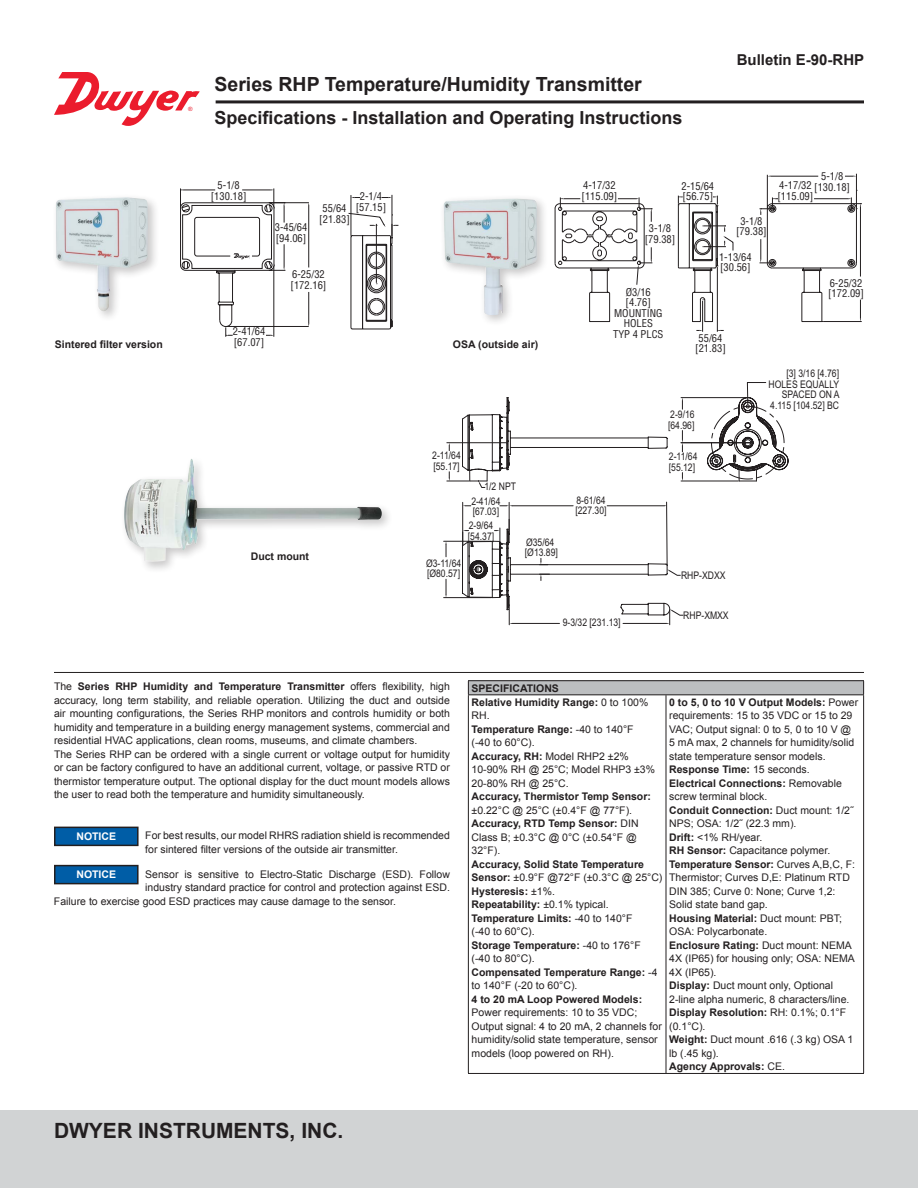
<style>
.page{position:relative;width:918px;height:1188px;background:#fff}
.page>*{position:absolute;margin:0;border:0;box-sizing:border-box;transform-origin:0 0}
.t1{font:700 21px "Arial";color:#231f20}
.t2{font:700 19.5px "Arial";color:#231f20}
.t3{font:700 18px "Arial";color:#231f20}
.t4{font:700 15px "Arial";color:#231f20}
.t5{font:10.5px/13.5px "Arial";color:#231f20}
.t6{font:700 10.5px/13.5px "Arial";color:#231f20}
.t7{font:condensed 10.5px/10.5px "Helvetica";color:#231f20}
.t8{font:10.5px/10.5px "Arial Narrow";color:#231f20}
.t9{font:700 10.5px "Arial";color:#fff}
.s1{font-weight:700}
.s2{font-weight:400}
</style>
<div class="page">
<div style="left:0;top:1111px;width:918px;height:77px;background:#d1d3d4"></div>
<hr style="left:216px;top:100px;width:648px;height:3px;background:#231f20">
<hr style="left:54px;top:672px;width:810px;height:1px;background:#231f20">
<div style="left:468px;top:681px;width:396px;height:14px;background:#bcbec0"></div>
<hr style="left:666px;top:695px;width:1px;height:378px;background:#231f20">
<hr style="left:863px;top:695px;width:1px;height:378px;background:#231f20">
<hr style="left:468px;top:695px;width:1px;height:378px;background:#231f20">
<hr style="left:468px;top:1073px;width:198px;height:1px;background:#231f20">
<hr style="left:666px;top:1073px;width:198px;height:1px;background:#231f20">
<hr style="left:468px;top:680px;width:198px;height:1px;background:#231f20">
<svg style="left:468px;top:681px;width:1px;height:13px"></svg>
<hr style="left:666px;top:680px;width:198px;height:1px;background:#231f20">
<svg style="left:863px;top:681px;width:1px;height:13px"></svg>
<hr style="left:468px;top:694px;width:198px;height:1px;background:#231f20">
<hr style="left:666px;top:694px;width:198px;height:1px;background:#231f20">
<div style="left:439px;top:194px;width:110px;height:133px;background:#231f20;opacity:.25"></div>
<img style="left:443px;top:198px;width:94px;height:117px">
<svg style="left:555px;top:173px;width:307px;height:159px"></svg>
<div style="left:52px;top:193px;width:108px;height:130px;background:#231f20;opacity:.25"></div>
<img style="left:56px;top:197px;width:92px;height:114px">
<svg style="left:180px;top:188px;width:218px;height:149px"></svg>
<div style="left:55px;top:827px;width:83px;height:18px;background:#005da6"></div>
<div style="left:54px;top:827px;width:85px;height:19px;border:2px solid #231f20"></div>
<hr style="left:444px;top:541px;width:47px;height:1px;background:#231f20">
<hr style="left:444px;top:597px;width:47px;height:1px;background:#231f20">
<svg style="left:445px;top:382px;width:344px;height:244px"></svg>
<img style="left:124px;top:459px;width:258px;height:103px">
<div style="left:55px;top:866px;width:83px;height:18px;background:#005da6"></div>
<div style="left:54px;top:865px;width:85px;height:19px;border:2px solid #231f20"></div>
<svg style="left:54px;top:72px;width:146px;height:54px"></svg>
<p class="t6" style="left:55px;top:338px;width:109px">Sintered filter version</p>
<h2 class="t2" style="left:215px;top:71px;width:429px">Series RHP Temperature/Humidity Transmitter</h2>
<h3 class="t3" style="left:215px;top:105px;width:470px">Specifications - Installation and Operating Instructions</h3>
<p class="t7" style="left:211px;top:180px;width:37px;text-align:center">5-1/8 [130.18]</p>
<p class="t7" style="left:275px;top:222px;width:34px">3-45/64 [94.06]</p>
<p class="t7" style="left:323px;top:191px;width:65px;text-indent:37px">2-1/4<br>55/64 [57.15]</p>
<p class="t7" style="left:319px;top:214px;width:32px">[21.83]</p>
<p class="t7" style="left:582px;top:180px;width:37px">4-17/32 [115.09]</p>
<p class="t7" style="left:682px;top:181px;width:34px">2-15/64 [56.75]</p>
<p class="t7" style="left:645px;top:223px;width:32px;text-align:center">3-1/8 [79.38]</p>
<h3 class="t4" style="left:737px;top:50px;width:129px">Bulletin E-90-RHP</h3>
<p class="t7" style="left:736px;top:215px;width:32px;text-align:center">3-1/8 [79.38]</p>
<p class="t7" style="left:779px;top:171px;width:72px;text-indent:42px">5-1/8<br>4-17/32 [130.18]</p>
<p class="t7" style="left:778px;top:191px;width:37px">[115.09]</p>
<p class="t7" style="left:233px;top:326px;width:34px">2-41/64 [67.07]</p>
<p class="t7" style="left:291px;top:269px;width:37px">6-25/32 [172.16]</p>
<p class="t6" style="left:251px;top:550px;width:60px">Duct mount</p>
<p class="t7" style="left:719px;top:252px;width:34px">1-13/64 [30.56]</p>
<p class="t7" style="left:613px;top:286px;width:52px;text-align:center">Ø3/16 [4.76]<br>MOUNTING<br>HOLES<br>TYP 4 PLCS</p>
<p class="t7" style="left:699px;top:332px;width:25px">55/64</p>
<p class="t6" style="left:453px;top:338px;width:87px">OSA (outside air)</p>
<p class="t7" style="left:695px;top:343px;width:32px">[21.83]</p>
<p class="t8" style="left:432px;top:450px;width:30px">2-11/64 [55.17]</p>
<p class="t8" style="left:484px;top:481px;width:33px">1/2 NPT</p>
<p class="t8" style="left:471px;top:495px;width:31px">2-41/64 [67.03]</p>
<p class="t8" style="left:468px;top:520px;width:28px">2-9/64 [54.37]</p>
<p class="t8" style="left:426px;top:557px;width:37px">Ø3-11/64 [Ø80.57]</p>
<p class="t8" style="left:525px;top:537px;width:35px">Ø35/64 [Ø13.89]</p>
<p class="t8" style="left:575px;top:494px;width:33px">8-61/64 [227.30]</p>
<p class="t8" style="left:563px;top:617px;width:59px">9-3/32 [231.13]</p>
<p class="t8" style="left:668px;top:409px;width:28px">2-9/16 [64.96]</p>
<p class="t8" style="left:669px;top:451px;width:30px">2-11/64 [55.12]</p>
<p class="t8" style="left:681px;top:570px;width:46px">RHP-XDXX</p>
<p class="t8" style="left:683px;top:609px;width:47px">RHP-XMXX</p>
<p class="t7" style="left:828px;top:277px;width:37px">6-25/32 [172.09]</p>
<p class="t8" style="left:769px;top:368px;width:72px;text-align:right">[3] 3/16 [4.76]<br>HOLES EQUALLY<br>SPACED ON A<br>4.115 [104.52] BC</p>
<p class="t5" style="left:54px;top:680px;width:397px">The <span class="s1">Series RHP Humidity and Temperature Transmitter</span> offers flexibility, high accuracy, long term stability, and reliable operation. Utilizing the duct and outside air mounting configurations, the Series RHP monitors and controls humidity or both humidity and temperature in a building energy management systems, commercial and residential HVAC applications, clean rooms, museums, and climate chambers.<br>The Series RHP can be ordered with a single current or voltage output for humidity or can be factory configured to have an additional current, voltage, or passive RTD or thermistor temperature output. The optional display for the duct mount models allows the user to read both the temperature and humidity simultaneously.</p>
<p class="t5" style="left:472px;top:681px;width:185px"><span class="s1">SPECIFICATIONS<br>Relative Humidity Range:</span> 0 to 100%<br>RH.<br><span class="s1">Temperature Range:</span> -40 to 140°F (-40 to 60°C).<br><span class="s1">Accuracy, RH:</span> Model RHP2 ±2%<br>10-90% RH @ 25°C; Model RHP3 ±3%<br>20-80% RH @ 25°C.</p>
<p class="t5" style="left:669px;top:695px;width:191px"><span class="s1">0 to 5, 0 to 10 V Output Models:</span> Power requirements: 15 to 35 VDC or 15 to 29<br>VAC; Output signal: 0 to 5, 0 to 10 V @<br>5 mA max, 2 channels for humidity/solid state temperature sensor models.<br><span class="s1">Response Time:</span> 15 seconds.<br><span class="s1">Electrical Connections:</span> Removable screw terminal block.<br><span class="s1">Conduit Connection:</span> Duct mount: 1/2˝<br>NPS; OSA: 1/2˝ (22.3 mm).<br><span class="s1">Drift:</span> &lt;1% RH/year.<br><span class="s1">RH Sensor:</span> Capacitance polymer.<br><span class="s1">Temperature Sensor:</span> Curves A,B,C, F:<br>Thermistor; Curves D,E: Platinum RTD<br>DIN 385; Curve 0: None; Curve 1,2:<br>Solid state band gap.<br><span class="s1">Housing Material:</span> Duct mount: PBT;<br>OSA: Polycarbonate.<br><span class="s1">Enclosure Rating:</span> Duct mount: NEMA<br>4X (IP65) for housing only; OSA: NEMA<br>4X (IP65).<br><span class="s1">Display:</span> Duct mount only, Optional<br>2-line alpha numeric, 8 characters/line.<br><span class="s1">Display Resolution:</span> RH: 0.1%; 0.1°F (0.1°C).<br><span class="s1">Weight:</span> Duct mount .616 (.3 kg) OSA 1 lb (.45 kg).<br><span class="s1">Agency Approvals:</span> CE.</p>
<p class="t6" style="left:472px;top:790px;width:181px">Accuracy, Thermistor Temp Sensor:</p>
<p class="t5" style="left:472px;top:803px;width:169px">±0.22°C @ 25°C (±0.4°F @ 77°F).<br><span class="s1">Accuracy, RTD Temp Sensor:</span> DIN<br>Class B; ±0.3°C @ 0°C (±0.54°F @<br>32°F).</p>
<p class="t6" style="left:472px;top:858px;width:192px">Accuracy, Solid State Temperature<br>Sensor: <span class="s2">±0.9°F @72°F (±0.3°C @ 25°C)<br></span>Hysteresis: <span class="s2">±1%.<br></span>Repeatability: <span class="s2">±0.1% typical.<br></span>Temperature Limits: <span class="s2">-40 to 140°F<br>(-40 to 60°C).<br></span>Storage Temperature: <span class="s2">-40 to 176°F<br>(-40 to 80°C).<br></span>Compensated Temperature Range: <span class="s2">-4 to 140°F (-20 to 60°C).</span></p>
<p class="t6" style="left:472px;top:993px;width:172px">4 to 20 mA Loop Powered Models:</p>
<p class="t5" style="left:472px;top:1006px;width:192px">Power requirements: 10 to 35 VDC; Output signal: 4 to 20 mA, 2 channels for humidity/solid state temperature, sensor models (loop powered on RH).</p>
<p class="t5" style="left:145px;top:829px;width:306px">For best results, our model RHRS radiation shield is recommended for sintered filter versions of the outside air transmitter.</p>
<p class="t9" style="left:76px;top:830px;width:41px">NOTICE</p>
<p class="t5" style="left:145px;top:867px;width:306px">Sensor is sensitive to Electro-Static Discharge (ESD). Follow</p>
<p class="t5" style="left:145px;top:881px;width:306px">industry standard practice for control and protection against ESD.</p>
<p class="t5" style="left:54px;top:894px;width:344px">Failure to exercise good ESD practices may cause damage to the sensor.</p>
<p class="t9" style="left:76px;top:868px;width:41px">NOTICE</p>
<h1 class="t1" style="left:54px;top:1117px;width:291px">DWYER INSTRUMENTS, INC.</h1>
</div>
